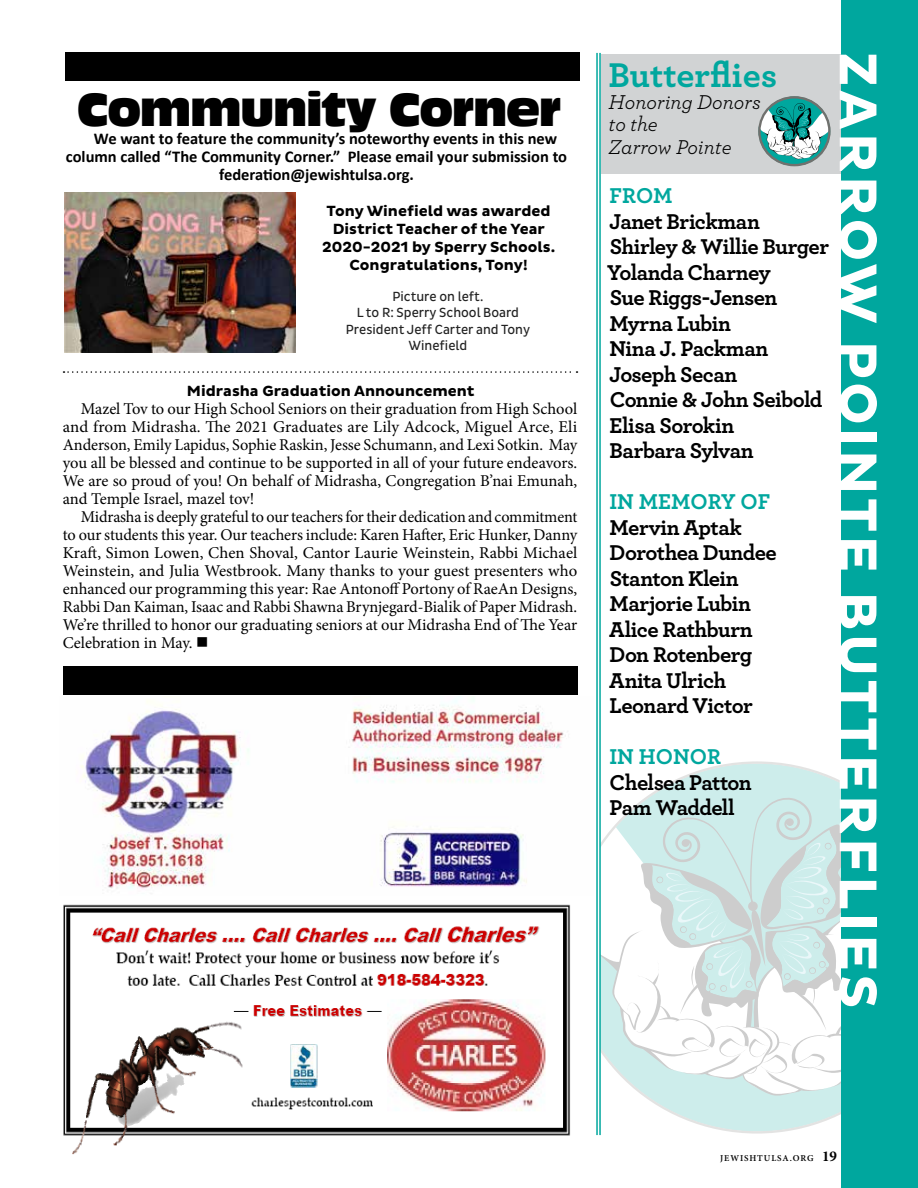
<style>
.page{position:relative;width:918px;height:1188px;background:#fff}
.page>*{position:absolute;margin:0;border:0;box-sizing:border-box;transform-origin:0 0}
.t1{font:700 54px "Pluto Sans";letter-spacing:.065em;color:#fff}
.t2{font:45px "Antique Olive Compact";letter-spacing:-.04em;color:#000}
.t3{font:700 36px "Archer";color:#00a79e}
.t4{font:700 22.5px/25.5px "Archer";letter-spacing:-.03em;color:#000}
.t5{font:700 22.5px "Archer";color:#00a79e}
.t6{font:italic 21px/22.5px "Archer";color:#000}
.t7{font:16.5px/18px "Minion Pro";color:#000;text-align:justify}
.t8{font:700 16.5px "Calibri";color:#000}
.t9{font:700 15px/18px "Pluto Sans";color:#000;text-align:center}
.t10{font:13.5px/16.5px "Pluto Sans Cond";color:#222;text-align:center}
.t11{font:600 9px "Minion Pro";letter-spacing:.1em;color:#000}
.s1{font-weight:700;font-size:15px}
</style>
<div class="page">
<svg style="left:645px;top:761px;width:197px;height:373px"></svg>
<svg style="left:601px;top:797px;width:241px;height:300px"></svg>
<svg style="left:64px;top:371px;width:514px;height:2px"></svg>
<div style="left:601px;top:54px;width:266px;height:120px;background:#d1d3d4"></div>
<svg style="left:759px;top:97px;width:71px;height:69px"></svg>
<div style="left:758px;top:96px;width:73px;height:70px;border:2px solid #71716e;border-radius:50%"></div>
<svg style="left:758px;top:103px;width:72px;height:56px;background:#79b2af"></svg>
<hr style="left:596px;top:53px;width:2px;height:1082px;background:#00a79e">
<hr style="left:599px;top:53px;width:2px;height:1082px;background:#00a79e">
<div style="left:65px;top:53px;width:514px;height:28px;background:#000"></div>
<img style="left:65px;top:193px;width:231px;height:159px">
<div style="left:63px;top:666px;width:514px;height:28px;background:#000"></div>
<img style="left:81px;top:696px;width:485px;height:193px">
<img style="left:63px;top:904px;width:507px;height:251px">
<div style="left:842px;top:0;width:76px;height:1188px;background:#00a79e"></div>
<h2 class="t2" style="left:77px;top:82px;width:486px">COMMUNITY CORNER</h2>
<p class="t8" style="left:94px;top:127px;width:465px">We want to feature the community’s noteworthy events in this new</p>
<p class="t8" style="left:66px;top:145px;width:503px">column called “The Community Corner.” Please email your submission to</p>
<p class="t8" style="left:219px;top:163px;width:196px">federation@jewishtulsa.org.</p>
<p class="t9" style="left:322px;top:202px;width:235px">Tony Winefield was awarded<br>District Teacher of the Year<br>2020-2021 by Sperry Schools.<br>Congratulations, Tony!</p>
<p class="t10" style="left:346px;top:288px;width:186px">Picture on left.<br>L to R: Sperry School Board<br>President Jeff Carter and Tony<br>Winefield</p>
<p class="t9" style="left:187px;top:382px;width:289px">Midrasha Graduation Announcement</p>
<p class="t7" style="left:63px;top:400px;width:516px;text-indent:18px">Mazel Tov to our High School Seniors on their graduation from High School and from Midrasha. The 2021 Graduates are Lily Adcock, Miguel Arce, Eli Anderson, Emily Lapidus, Sophie Raskin, Jesse Schumann, and Lexi Sotkin. May you all be blessed and continue to be supported in all of your future endeavors.<br>We are so proud of you! On behalf of Midrasha, Congregation B’nai Emunah, and Temple Israel, mazel tov!</p>
<p class="t7" style="left:63px;top:508px;width:516px;text-indent:18px">Midrasha is deeply grateful to our teachers for their dedication and commitment to our students this year. Our teachers include: Karen Hafter, Eric Hunker, Danny Kraft, Simon Lowen, Chen Shoval, Cantor Laurie Weinstein, Rabbi Michael Weinstein, and Julia Westbrook. Many thanks to your guest presenters who enhanced our programming this year: Rae Antonoff Portony of RaeAn Designs, Rabbi Dan Kaiman, Isaac and Rabbi Shawna Brynjegard-Bialik of Paper Midrash.<br>We’re thrilled to honor our graduating seniors at our Midrasha End of The Year Celebration in May. ■</p>
<h3 class="t3" style="left:609px;top:46px;width:170px">Butterflies</h3>
<p class="t6" style="left:609px;top:90px;width:154px">Honoring Donors to the<br>Zarrow Pointe</p>
<h3 class="t5" style="left:610px;top:178px;width:64px">FROM</h3>
<h3 class="t4" style="left:607px;top:207px;width:224px">Janet Brickman<br>Shirley &amp; Willie Burger<br>Yolanda Charney<br>Sue Riggs-Jensen<br>Myrna Lubin<br>Nina J. Packman<br>Joseph Secan<br>Connie &amp; John Seibold<br>Elisa Sorokin<br>Barbara Sylvan</h3>
<h3 class="t5" style="left:609px;top:484px;width:163px">IN MEMORY OF</h3>
<h3 class="t4" style="left:609px;top:513px;width:169px">Mervin Aptak<br>Dorothea Dundee<br>Stanton Klein<br>Marjorie Lubin<br>Alice Rathburn<br>Don Rotenberg<br>Anita Ulrich<br>Leonard Victor</h3>
<h3 class="t5" style="left:609px;top:739px;width:113px">IN HONOR</h3>
<h3 class="t4" style="left:610px;top:768px;width:144px">Chelsea Patton<br>Pam Waddell</h3>
<h1 class="t1" style="left:889px;top:52px;width:958px;rotate:90deg">ZARROW POINTE BUTTERFLIES</h1>
<p class="t11" style="left:720px;top:1152px;width:118px">JEWISHTULSA.ORG <span class="s1">19</span></p>
</div>
